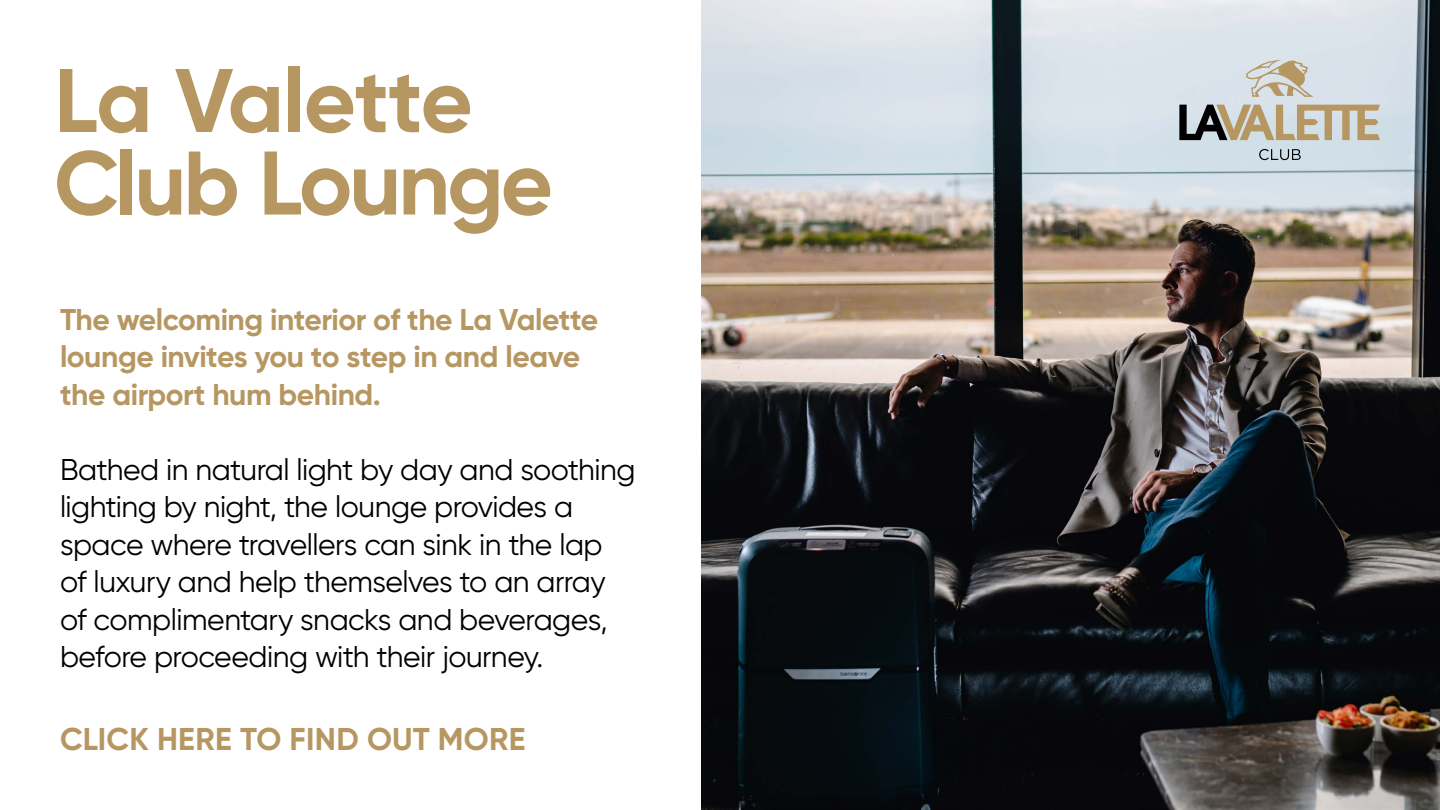
<style>
.page{position:relative;width:1440px;height:810px;background:#fff}
.page>*{position:absolute;margin:0;border:0;box-sizing:border-box;transform-origin:0 0}
.t1{font:700 90px/82.5px "Gilroy";letter-spacing:-.03em;color:#b69762}
.t2{font:700 31.5px "Gilroy";letter-spacing:.005em;color:#b69762}
.t3{font:30px/37.5px "Gilroy";letter-spacing:-.02em;color:#000}
.t4{font:700 30px/37.5px "Gilroy";letter-spacing:-.015em;color:#b69762}
</style>
<div class="page">
<img style="left:701px;top:0;width:739px;height:810px">
<svg style="left:1246px;top:59px;width:67px;height:38px;background:#ccc6b9"></svg>
<svg style="left:1179px;top:105px;width:201px;height:35px;background:#ada693"></svg>
<svg style="left:1259px;top:149px;width:42px;height:11px"></svg>
<h1 class="t1" style="left:54px;top:59px;width:500px">La Valette<br>Club Lounge</h1>
<p class="t4" style="left:60px;top:301px;width:540px">The welcoming interior of the La Valette lounge invites you to step in and leave the airport hum behind.</p>
<p class="t3" style="left:60px;top:450px;width:577px">Bathed in natural light by day and soothing lighting by night, the lounge provides a space where travellers can sink in the lap of luxury and help themselves to an array of complimentary snacks and beverages, before proceeding with their journey.</p>
<p class="t2" style="left:60px;top:719px;width:467px">CLICK HERE TO FIND OUT MORE</p>
</div>
